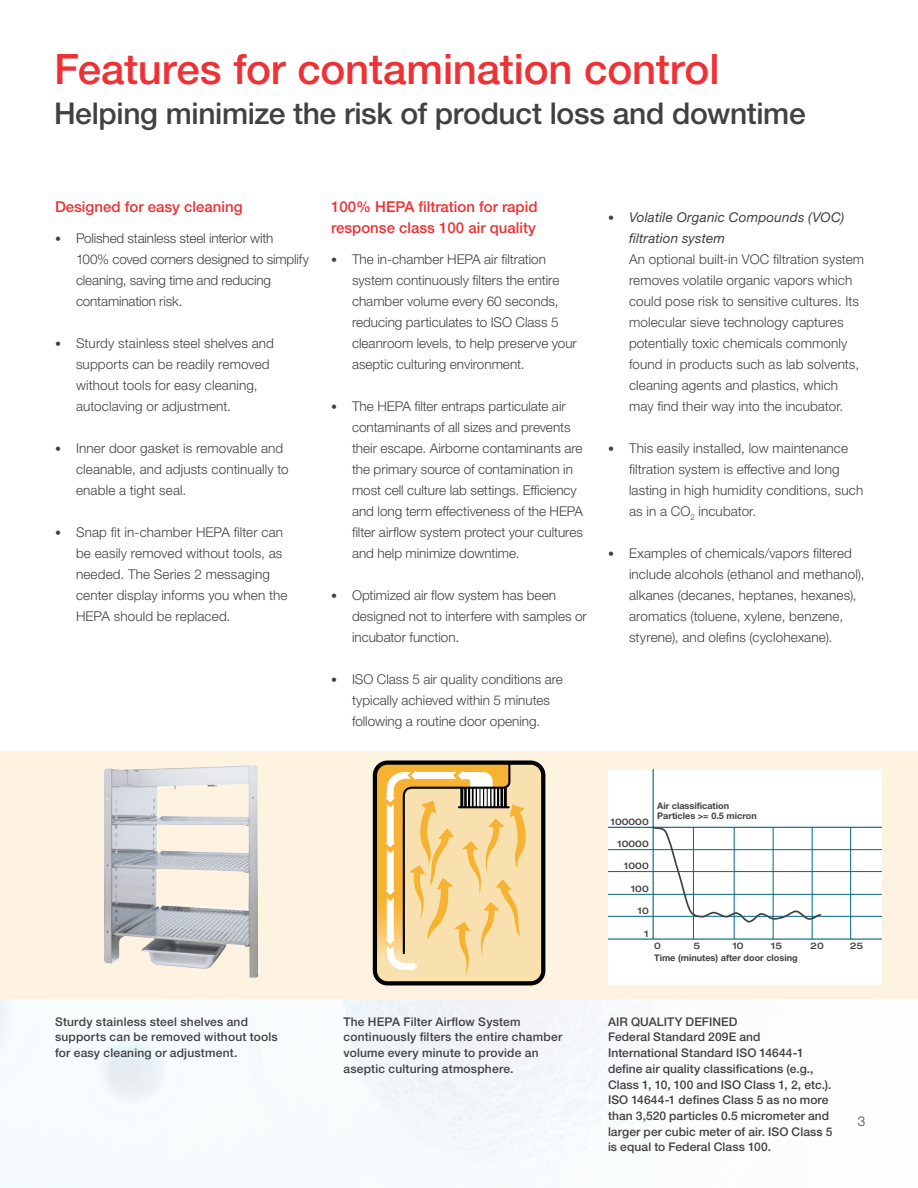
<style>
.page{position:relative;width:918px;height:1188px;background:#fff}
.page>*{position:absolute;margin:0;border:0;box-sizing:border-box;transform-origin:0 0}
.t1{font:500 42px "Helvetica Neue LTW1 G";letter-spacing:-.005em;color:#ee3134}
.t2{font:500 30px "Helvetica Neue LTW1 G";letter-spacing:-.01em;color:#414042}
.t3{font:500 15px/21px "Helvetica Neue LTW1 G";color:#ee3134}
.t4{font:300 13.5px/21px "Helvetica Neue LTW1 G";letter-spacing:.005em;color:#414042}
.t5{font:italic 13.5px/21px "Helvetica Neue LTW1 G";letter-spacing:.01em;color:#414042}
.t6{font:500 12px/15.8px "Helvetica Neue LTW1 G";letter-spacing:.015em;color:#414042}
.t7{font:700 9.15px/10.4px "Helvetica Neue LTW1 G";color:#414042}
.t8{font:500 expanded 9.15px "Helvetica Neue LTW1 G";color:#414042}
.s1{font-size:12px}
</style>
<div class="page">
<div style="left:1px;top:752px;width:917px;height:247px;background:#fef3e1"></div>
<div style="left:375px;top:763px;width:168px;height:220px;background:#f9e1af;border-radius:13px"></div>
<div style="left:373px;top:761px;width:172px;height:225px;border:4px solid #000;border-radius:13px"></div>
<svg style="left:377px;top:761px;width:154px;height:220px"></svg>
<img style="left:104px;top:764px;width:154px;height:214px">
<div style="left:608px;top:770px;width:274px;height:216px;background:#fff"></div>
<hr style="left:608px;top:849px;width:274px;height:1px;background:#006880">
<hr style="left:608px;top:916px;width:274px;height:1px;background:#006880">
<hr style="left:608px;top:894px;width:274px;height:1px;background:#006880">
<hr style="left:608px;top:871px;width:274px;height:1px;background:#006880">
<hr style="left:608px;top:938px;width:274px;height:2px;background:#006880">
<hr style="left:850px;top:827px;width:1px;height:112px;background:#006880">
<hr style="left:812px;top:827px;width:1px;height:112px;background:#006880">
<hr style="left:773px;top:827px;width:1px;height:112px;background:#006880">
<hr style="left:734px;top:827px;width:1px;height:112px;background:#006880">
<hr style="left:693px;top:827px;width:1px;height:112px;background:#006880">
<svg style="left:652px;top:826px;width:170px;height:98px"></svg>
<hr style="left:608px;top:827px;width:274px;height:1px;background:#006880">
<hr style="left:653px;top:770px;width:1px;height:169px;background:#006880">
<h1 class="t1" style="left:54px;top:44px;width:667px">Features for contamination control</h1>
<h2 class="t2" style="left:54px;top:96px;width:753px">Helping minimize the risk of product loss and downtime</h2>
<p class="t3" style="left:55px;top:196px;width:189px">Designed for easy cleaning</p>
<p class="t4" style="left:76px;top:228px;width:234px;text-indent:-21px"><span class="s1">•</span> Polished stainless steel interior with 100% coved corners designed to simplify cleaning, saving time and reducing contamination risk.</p>
<p class="t4" style="left:76px;top:333px;width:199px;text-indent:-21px"><span class="s1">•</span> Sturdy stainless steel shelves and supports can be readily removed without tools for easy cleaning, autoclaving or adjustment.</p>
<p class="t4" style="left:76px;top:438px;width:214px;text-indent:-21px"><span class="s1">•</span> Inner door gasket is removable and cleanable, and adjusts continually to enable a tight seal.</p>
<p class="t4" style="left:76px;top:522px;width:213px;text-indent:-21px"><span class="s1">•</span> Snap fit in-chamber HEPA filter can be easily removed without tools, as needed. The Series 2 messaging center display informs you when the<br>HEPA should be replaced.</p>
<p class="t3" style="left:331px;top:196px;width:208px">100% HEPA filtration for rapid response class 100 air quality</p>
<p class="t4" style="left:352px;top:249px;width:226px;text-indent:-21px"><span class="s1">•</span> The in-chamber HEPA air filtration system continuously filters the entire chamber volume every 60 seconds, reducing particulates to ISO Class 5 cleanroom levels, to help preserve your aseptic culturing environment.</p>
<p class="t4" style="left:352px;top:396px;width:233px;text-indent:-21px"><span class="s1">•</span> The HEPA filter entraps particulate air contaminants of all sizes and prevents their escape. Airborne contaminants are the primary source of contamination in most cell culture lab settings. Efficiency and long term effectiveness of the HEPA filter airflow system protect your cultures and help minimize downtime.</p>
<p class="t4" style="left:352px;top:585px;width:236px;text-indent:-21px"><span class="s1">•</span> Optimized air flow system has been designed not to interfere with samples or incubator function.</p>
<p class="t4" style="left:331px;top:669px;width:233px;text-align:center"><span class="s1">•</span> ISO Class 5 air quality conditions are typically achieved within 5 minutes following a routine door opening.</p>
<p class="t5" style="left:629px;top:207px;width:217px;text-indent:-21px"><span class="s1">•</span> Volatile Organic Compounds (VOC) filtration system</p>
<p class="t4" style="left:629px;top:249px;width:237px">An optional built-in VOC filtration system removes volatile organic vapors which could pose risk to sensitive cultures. Its molecular sieve technology captures potentially toxic chemicals commonly found in products such as lab solvents, cleaning agents and plastics, which may find their way into the incubator.</p>
<p class="t4" style="left:629px;top:438px;width:236px;text-indent:-21px"><span class="s1">•</span> This easily installed, low maintenance filtration system is effective and long lasting in high humidity conditions, such as in a CO<sub>2</sub> incubator.</p>
<p class="t4" style="left:629px;top:543px;width:237px;text-indent:-21px"><span class="s1">•</span> Examples of chemicals/vapors filtered include alcohols (ethanol and methanol), alkanes (decanes, heptanes, hexanes), aromatics (toluene, xylene, benzene, styrene), and olefins (cyclohexane).</p>
<p class="t8" style="left:610px;top:815px;width:40px">100000</p>
<p class="t8" style="left:617px;top:838px;width:33px">10000</p>
<p class="t8" style="left:624px;top:860px;width:26px">1000</p>
<p class="t8" style="left:631px;top:883px;width:20px">100</p>
<p class="t8" style="left:637px;top:905px;width:13px">10</p>
<p class="t8" style="left:644px;top:928px;width:6px">1</p>
<p class="t7" style="left:657px;top:800px;width:101px">Air classification<br>Particles &gt;= 0.5 micron</p>
<p class="t8" style="left:654px;top:940px;width:8px">0</p>
<p class="t8" style="left:693px;top:940px;width:8px">5</p>
<p class="t8" style="left:732px;top:940px;width:13px">10</p>
<p class="t8" style="left:771px;top:940px;width:13px">15</p>
<p class="t8" style="left:810px;top:940px;width:15px">20</p>
<p class="t8" style="left:850px;top:940px;width:15px">25</p>
<p class="t7" style="left:654px;top:953px;width:145px">Time (minutes) after door closing</p>
<p class="t6" style="left:55px;top:1013px;width:224px">Sturdy stainless steel shelves and supports can be removed without tools for easy cleaning or adjustment.</p>
<p class="t6" style="left:344px;top:1013px;width:220px">The HEPA Filter Airflow System continuously filters the entire chamber volume every minute to provide an aseptic culturing atmosphere.</p>
<p class="t6" style="left:608px;top:1013px;width:226px">AIR QUALITY DEFINED<br>Federal Standard 209E and International Standard ISO 14644-1 define air quality classifications (e.g., Class 1, 10, 100 and ISO Class 1, 2, etc.).<br>ISO 14644-1 defines Class 5 as no more than 3,520 particles 0.5 micrometer and larger per cubic meter of air. ISO Class 5 is equal to Federal Class 100.</p>
<p class="t4" style="left:858px;top:1110px;width:9px">3</p>
</div>
